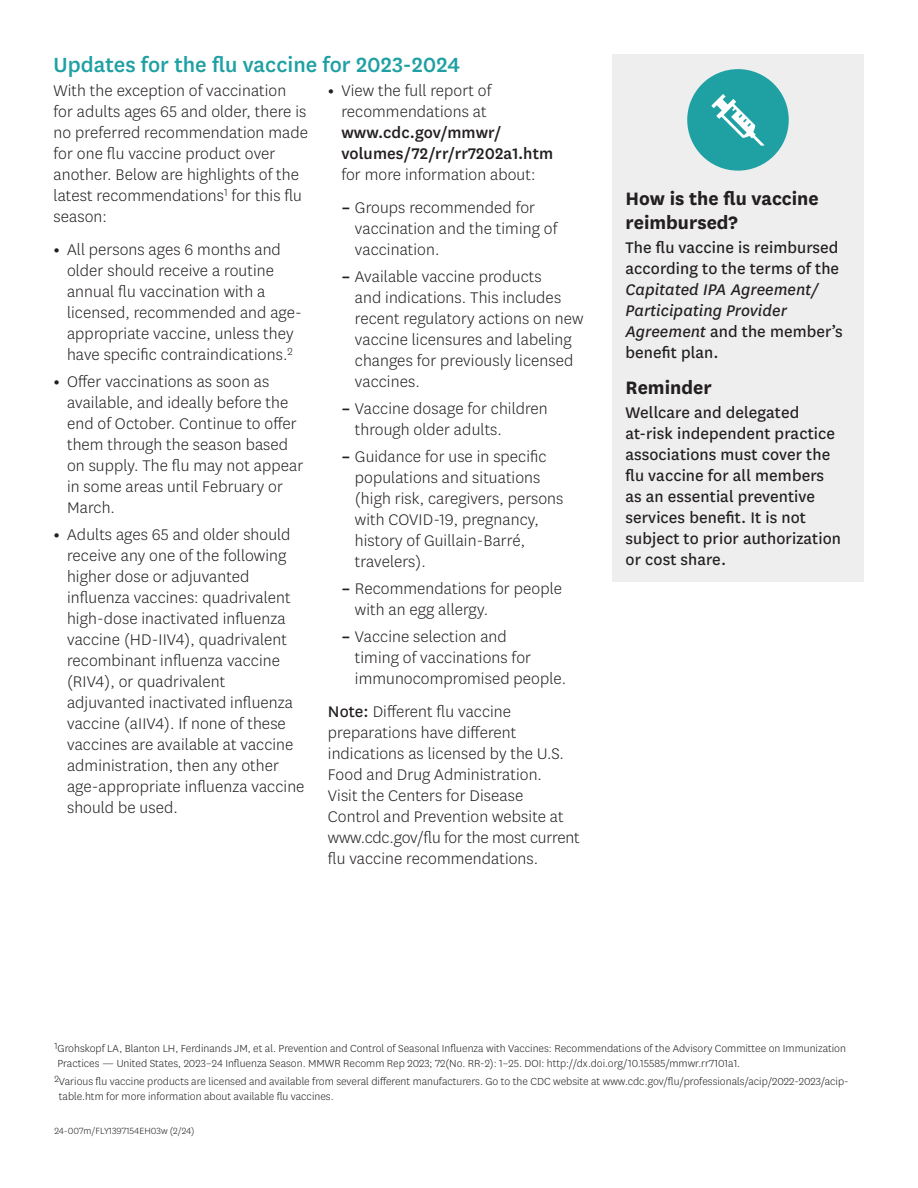
<style>
.page{position:relative;width:918px;height:1188px;background:#fff}
.page>*{position:absolute;margin:0;border:0;box-sizing:border-box;transform-origin:0 0}
.t1{font:500 24px "Centene Sans";color:#1fa0a3}
.t2{font:700 21px/24px "Centene Sans";color:#231f20}
.t3{font:300 18px/21px "Centene Sans";letter-spacing:.005em;color:#231f20}
.t4{font:18px/21px "Centene Sans";letter-spacing:.005em;color:#231f20}
.t5{font:300 12px/15px "Centene Sans";color:#231f20}
.t6{font:300 10.5px "Centene Sans";color:#231f20}
.s1{font-weight:700}
.s2{font-weight:500}
.s3{font-weight:400}
.s4{font-style:italic}
</style>
<div class="page">
<div style="left:612px;top:54px;width:252px;height:527px;background:#eeeeef"></div>
<div style="left:687px;top:69px;width:102px;height:102px;background:#1fa0a3;border-radius:50%"></div>
<svg style="left:711px;top:94px;width:54px;height:52px"></svg>
<h2 class="t1" style="left:54px;top:48px;width:408px">Updates for the flu vaccine for 2023-2024</h2>
<p class="t3" style="left:54px;top:79px;width:256px">With the exception of vaccination for adults ages 65 and older, there is no preferred recommendation made for one flu vaccine product over another. Below are highlights of the latest recommendations<sup>1</sup> for this flu</p>
<p class="t3" style="left:341px;top:79px;width:213px;text-indent:-14px"><span class="s1">•</span> View the full report of recommendations at <span class="s2">www.cdc.gov/mmwr/ volumes/72/rr/rr7202a1.htm </span>for more information about:</p>
<p class="t3" style="left:355px;top:196px;width:204px;text-indent:-14px"><span class="s1">–</span> Groups recommended for vaccination and the timing of vaccination.</p>
<p class="t3" style="left:355px;top:265px;width:230px;text-indent:-14px"><span class="s1">–</span> Available vaccine products<br>and indications. This includes recent regulatory actions on new vaccine licensures and labeling changes for previously licensed vaccines.</p>
<p class="t3" style="left:355px;top:397px;width:194px;text-indent:-14px"><span class="s1">–</span> Vaccine dosage for children through older adults.</p>
<p class="t3" style="left:355px;top:445px;width:210px;text-indent:-14px"><span class="s1">–</span> Guidance for use in specific populations and situations (high risk, caregivers, persons with COVID-19, pregnancy, history of Guillain-Barré, travelers).</p>
<p class="t3" style="left:355px;top:577px;width:209px;text-indent:-14px"><span class="s1">–</span> Recommendations for people with an egg allergy.</p>
<p class="t3" style="left:355px;top:625px;width:213px;text-indent:-14px"><span class="s1">–</span> Vaccine selection and<br>timing of vaccinations for immunocompromised people.</p>
<p class="t3" style="left:328px;top:700px;width:253px"><span class="s3">Note:</span> Different flu vaccine preparations have different indications as licensed by the U.S.<br>Food and Drug Administration.<br>Visit the Centers for Disease<br>Control and Prevention website at www.cdc.gov/flu for the most current flu vaccine recommendations.</p>
<p class="t3" style="left:54px;top:205px;width:55px">season:</p>
<p class="t3" style="left:67px;top:238px;width:236px;text-indent:-14px"><span class="s1">•</span> All persons ages 6 months and older should receive a routine annual flu vaccination with a licensed, recommended and age&shy;appropriate vaccine, unless they have specific contraindications.<sup>2</sup></p>
<p class="t3" style="left:67px;top:370px;width:238px;text-indent:-14px"><span class="s1">•</span> Offer vaccinations as soon as available, and ideally before the end of October. Continue to offer them through the season based on supply. The flu may not appear in some areas until February or<br>March.</p>
<p class="t3" style="left:67px;top:523px;width:239px;text-indent:-14px"><span class="s1">•</span> Adults ages 65 and older should receive any one of the following higher dose or adjuvanted influenza vaccines: quadrivalent high-dose inactivated influenza vaccine (HD-IIV4), quadrivalent recombinant influenza vaccine (RIV4), or quadrivalent adjuvanted inactivated influenza vaccine (aIIV4). If none of these vaccines are available at vaccine administration, then any other age-appropriate influenza vaccine should be used.</p>
<h3 class="t2" style="left:626px;top:185px;width:195px">How is the flu vaccine reimbursed?</h3>
<p class="t4" style="left:626px;top:236px;width:219px">The flu vaccine is reimbursed according to the terms of the<br><span class="s4">Capitated IPA Agreement/<br>Participating Provider<br>Agreement</span> and the member’s benefit plan.</p>
<h3 class="t2" style="left:626px;top:374px;width:88px">Reminder</h3>
<p class="t4" style="left:626px;top:401px;width:217px">Wellcare and delegated at-risk independent practice associations must cover the flu vaccine for all members as an essential preventive services benefit. It is not subject to prior authorization or cost share.</p>
<p class="t5" style="left:54px;top:1040px;width:793px"><sup>1</sup>Grohskopf LA, Blanton LH, Ferdinands JM, et al. Prevention and Control of Seasonal Influenza with Vaccines: Recommendations of the Advisory Committee on Immunization<br>Practices — United States, 2023–24 Influenza Season. MMWR Recomm Rep 2023; 72(No. RR-2): 1–25. DOI: http://dx.doi.org/10.15585/mmwr.rr7101a1.</p>
<p class="t5" style="left:59px;top:1073px;width:790px;text-indent:-5px"><sup>2</sup>Various flu vaccine products are licensed and available from several different manufacturers. Go to the CDC website at www.cdc.gov/flu/professionals/acip/2022-2023/acip&shy;table.htm for more information about available flu vaccines.</p>
<p class="t6" style="left:54px;top:1124px;width:142px">24-007m/FLY1397154EH03w (2/24)</p>
</div>
